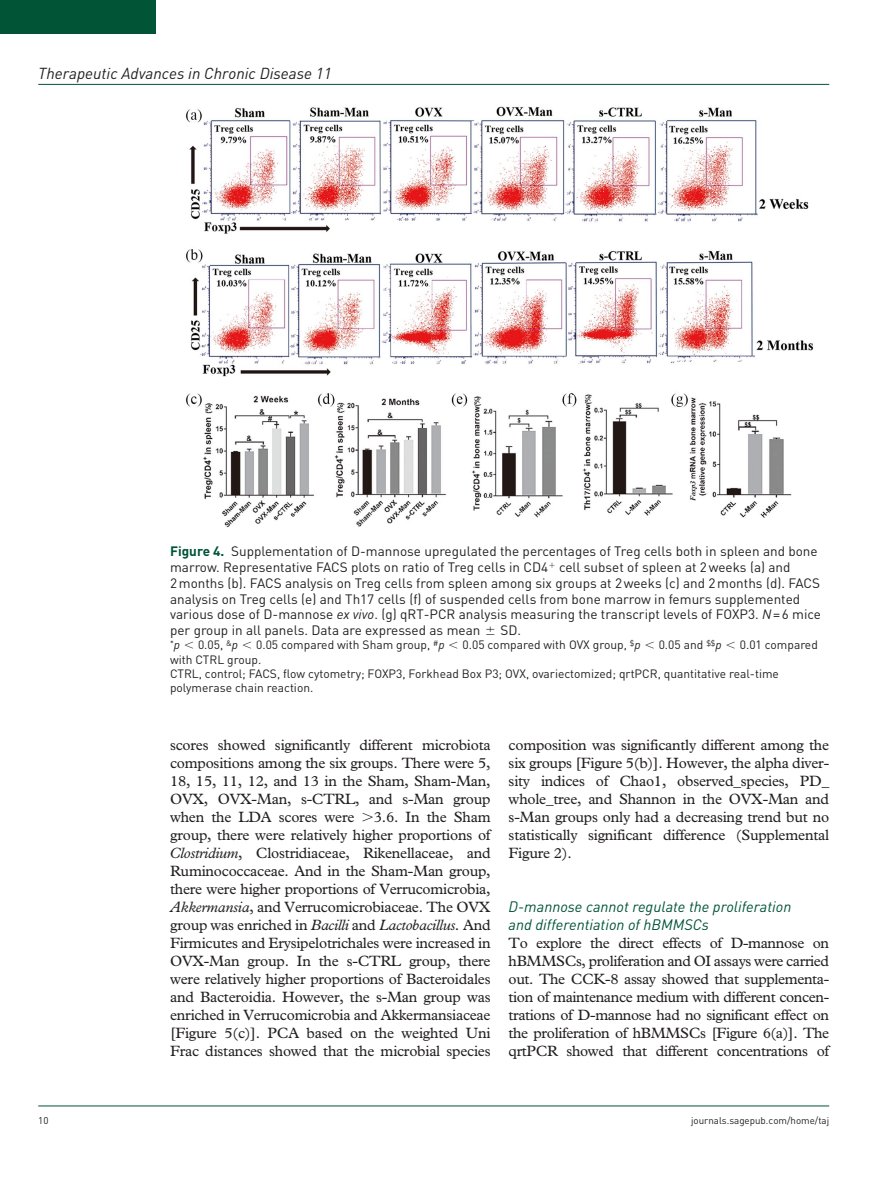
<style>
.page{position:relative;width:893px;height:1191px;background:#fff}
.page>*{position:absolute;margin:0;border:0;box-sizing:border-box;transform-origin:0 0}
.t1{font:italic 15.75px "DIN";color:#231f20}
.t2{font:15px/18px "Plantin Std";letter-spacing:-.015em;color:#231f20;text-align:justify}
.t3{font:italic 15px/18px "DIN";color:#015436}
.t4{font:13.5px/15.8px "DIN";color:#231f20}
.t5{font:12px/14.2px "DIN";color:#231f20}
.t6{font:9.75px "DIN";color:#231f20}
.t7{font:7.8px "DIN";color:#231f20}
.s1{font-weight:700;color:#015436}
.s2{font-style:italic}
.s3{font-style:italic;font-size:12px}
</style>
<div class="page">
<hr style="left:38px;top:84px;width:791px;height:1px;background:#015436">
<hr style="left:38px;top:1105px;width:791px;height:1px;background:#015436">
<div style="left:0;top:0;width:155px;height:34px;background:#015436"></div>
<img style="left:185px;top:106px;width:629px;height:422px">
<p class="t1" style="left:38px;top:63px;width:295px">Therapeutic Advances in Chronic Disease 11</p>
<p class="t4" style="left:170px;top:543px;width:652px"><span class="s1">Figure 4.</span> Supplementation of D-mannose upregulated the percentages of Treg cells both in spleen and bone marrow. Representative FACS plots on ratio of Treg cells in CD4 cell subset of spleen at 2weeks (a) and 2months (b). FACS analysis on Treg cells from spleen among six groups at 2weeks (c) and 2months (d). FACS analysis on Treg cells (e) and Th17 cells (f) of suspended cells from bone marrow in femurs supplemented various dose of D-mannose <span class="s2">ex vivo</span>. (g) qRT-PCR analysis measuring the transcript levels of FOXP3. <span class="s2">N</span>=6 mice per group in all panels. Data are expressed as mean</p>
<p class="t4" style="left:501px;top:622px;width:22px">SD.</p>
<p class="t7" style="left:170px;top:638px;width:11px">*<span class="s3">p</span></p>
<p class="t5" style="left:198px;top:637px;width:42px">0.05, <sup>&amp;</sup><span class="s2">p</span></p>
<p class="t5" style="left:256px;top:637px;width:190px">0.05 compared with Sham group, <sup>#</sup><span class="s2">p</span></p>
<p class="t5" style="left:463px;top:637px;width:180px">0.05 compared with OVX group, <sup>$</sup><span class="s2">p</span></p>
<p class="t5" style="left:659px;top:637px;width:65px">0.05 and <sup>$$</sup><span class="s2">p</span></p>
<p class="t5" style="left:740px;top:637px;width:80px">0.01 compared</p>
<p class="t5" style="left:170px;top:652px;width:610px">with CTRL group.<br>CTRL, control; FACS, flow cytometry; FOXP3, Forkhead Box P3; OVX, ovariectomized; qrtPCR, quantitative real-time polymerase chain reaction.</p>
<p class="t2" style="left:170px;top:736px;width:322px">scores showed significantly different microbiota compositions among the six groups. There were 5, 18, 15, 11, 12, and 13 in the Sham, Sham-Man, OVX, OVX-Man, s-CTRL, and s-Man group when the LDA scores were</p>
<p class="t2" style="left:170px;top:808px;width:322px;text-indent:204px">3.6. In the Sham group, there were relatively higher proportions of <span class="s2">Clostridium</span>, Clostridiaceae, Rikenellaceae, and Ruminococcaceae. And in the Sham-Man group, there were higher proportions of Verrucomicrobia, <span class="s2">Akkermansia</span>, and Verrucomicrobiaceae. The OVX group was enriched in <span class="s2">Bacilli</span> and <span class="s2">Lactobacillus.</span> And Firmicutes and Erysipelotrichales were increased in OVX-Man group. In the s-CTRL group, there were relatively higher proportions of Bacteroidales and Bacteroidia. However, the s-Man group was enriched in Verrucomicrobia and Akkermansiaceae [Figure 5(c)]. PCA based on the weighted Uni Frac distances showed that the microbial species</p>
<p class="t2" style="left:509px;top:736px;width:322px">composition was significantly different among the six groups [Figure 5(b)]. However, the alpha diver&shy;sity indices of Chao1, observed_species, PD_ whole_tree, and Shannon in the OVX-Man and s-Man groups only had a decreasing trend but no statistically significant difference (Supplemental Figure 2).</p>
<p class="t3" style="left:509px;top:897px;width:284px">D-mannose cannot regulate the proliferation and differentiation of hBMMSCs</p>
<p class="t2" style="left:509px;top:934px;width:322px">To explore the direct effects of D-mannose on hBMMSCs, proliferation and OI assays were carried out. The CCK-8 assay showed that supplementa&shy;tion of maintenance medium with different concen&shy;trations of D-mannose had no significant effect on the proliferation of hBMMSCs [Figure 6(a)]. The qrtPCR showed that different concentrations of</p>
<p class="t6" style="left:38px;top:1114px;width:12px">10</p>
<p class="t6" style="left:691px;top:1114px;width:140px">journals.sagepub.com/home/taj</p>
</div>
